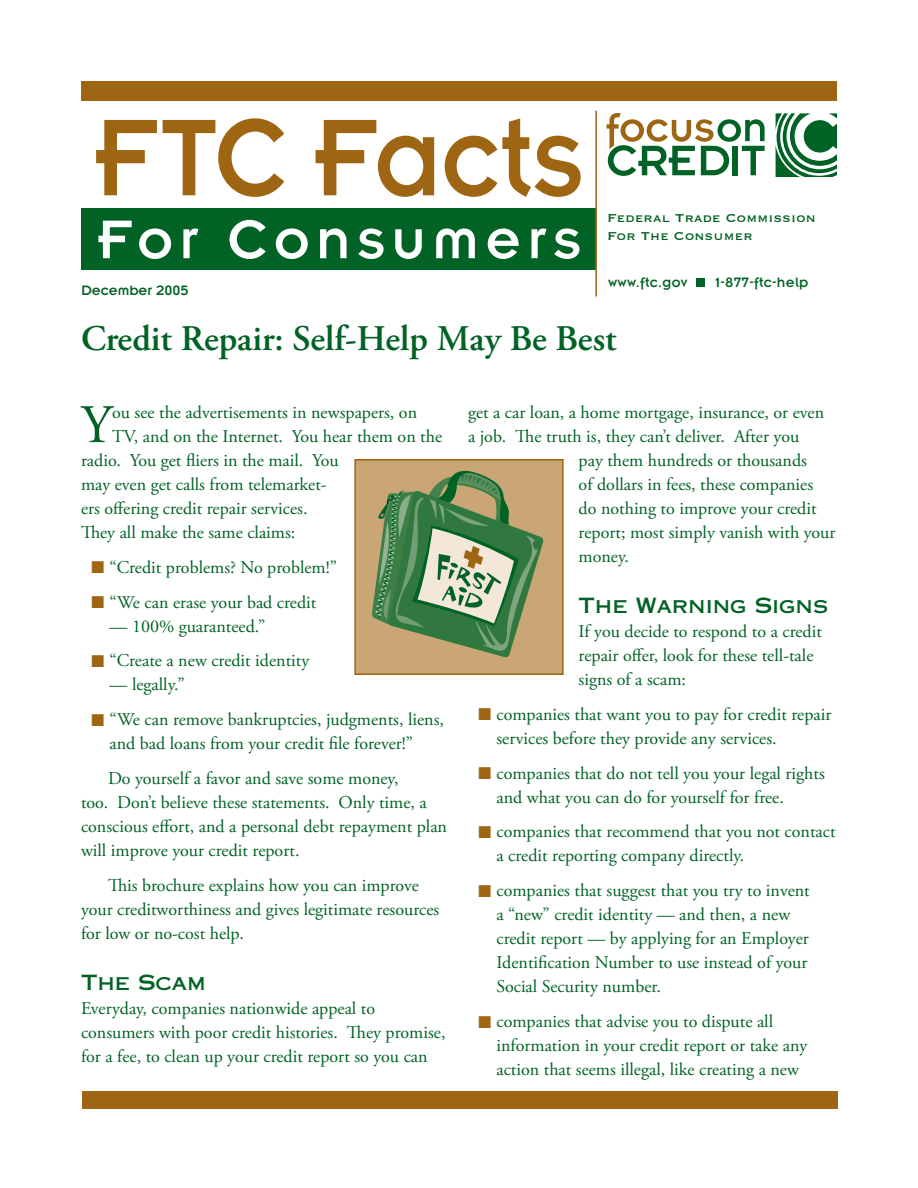
<style>
.page{position:relative;width:918px;height:1188px;background:#fff}
.page>*{position:absolute;margin:0;border:0;box-sizing:border-box;transform-origin:0 0}
.t1{font:120px "Insignia";color:#9e6512;scale:.91 1}
.t2{font:59.85px "Insignia";letter-spacing:.11em;color:#fff}
.Body1_DropCap{font:54.15px "Adobe Garamond Pro";color:#006224}
.Title1{font:600 36px "Adobe Garamond Pro";color:#006224}
.Head1{font:21px "Copperplate Gothic Std 31 AB";color:#006224}
.Bullet_1{font:18px/24px "Adobe Garamond Pro";color:#006224}
.Body1{font:18px/24px "Adobe Garamond Pro";color:#006224}
.Body{font:18px/24px "Adobe Garamond Pro";color:#006224}
.Body1_DropCap-2{font:18px "Adobe Garamond Pro";color:#006224}
.t3{font:15px/18px "Copperplate";letter-spacing:.02em;color:#006224}
.t4{font:15px "Insignia";letter-spacing:.02em;color:#006224}
.Date{font:15px "Insignia LT Std";color:#006224}
.s1{color:#9e6512}
</style>
<div class="page">
<div style="left:355px;top:460px;width:208px;height:214px;background:#caa676"></div>
<svg style="left:372px;top:470px;width:172px;height:188px"></svg>
<div style="left:354px;top:459px;width:210px;height:216px;border:2px solid #9e6512"></div>
<div style="left:775px;top:115px;width:62px;height:64px;background:linear-gradient(to right,#f2f6f3,#f6f9f6)"></div>
<svg style="left:776px;top:113px;width:61px;height:64px"></svg>
<svg style="left:607px;top:113px;width:158px;height:63px"></svg>
<div style="left:81px;top:81px;width:756px;height:19px;background:#9e6512"></div>
<div style="left:81px;top:208px;width:515px;height:61px;background:#006224"></div>
<div style="left:697px;top:278px;width:8px;height:8px;background:#006224"></div>
<hr style="left:595px;top:111px;width:2px;height:186px;background:#9e6512">
<div style="left:82px;top:1091px;width:756px;height:17px;background:#9e6512"></div>
<p class="t1" style="left:94px;top:96px;width:538px">FTC Facts</p>
<p class="t2" style="left:98px;top:209px;width:485px">For Consumers</p>
<p class="t3" style="left:607px;top:208px;width:210px">Federal Trade Commission<br>For The Consumer</p>
<p class="t4" style="left:608px;top:275px;width:81px">www.ftc.gov</p>
<p class="t4" style="left:715px;top:275px;width:95px">1-877-ftc-help</p>
<p class="Date" style="left:81px;top:283px;width:109px">December 2005</p>
<p class="Title1" style="left:81px;top:318px;width:537px">Credit Repair: Self-Help May Be Best</p>
<p class="Body1_DropCap" style="left:81px;top:392px;width:33px">Y</p>
<p class="Body1_DropCap-2" style="left:112px;top:402px;width:307px">ou see the advertisements in newspapers, on</p>
<p class="Body1_DropCap-2" style="left:112px;top:426px;width:332px">TV, and on the Internet. You hear them on the</p>
<p class="Body1_DropCap-2" style="left:81px;top:450px;width:259px">radio. You get fliers in the mail. You</p>
<p class="Body1_DropCap-2" style="left:81px;top:474px;width:247px">may even get calls from telemarket-</p>
<p class="Body1_DropCap-2" style="left:81px;top:498px;width:228px">ers offering credit repair services.</p>
<p class="Body1_DropCap-2" style="left:81px;top:522px;width:216px">They all make the same claims:</p>
<p class="Bullet_1" style="left:92px;top:556px;width:247px"><span class="s1">■</span> “Credit problems? No problem!”</p>
<p class="Bullet_1" style="left:92px;top:591px;width:226px"><span class="s1">■</span> “We can erase your bad credit</p>
<p class="Bullet_1" style="left:110px;top:615px;width:158px">— 100% guaranteed.”</p>
<p class="Bullet_1" style="left:92px;top:649px;width:219px"><span class="s1">■</span> “Create a new credit identity</p>
<p class="Bullet_1" style="left:110px;top:673px;width:77px">— legally.”</p>
<p class="Bullet_1" style="left:110px;top:708px;width:336px;text-indent:-18px"><span class="s1">■</span> “We can remove bankruptcies, judgments, liens, and bad loans from your credit file forever!”</p>
<p class="Body" style="left:81px;top:767px;width:368px;text-indent:27px">Do yourself a favor and save some money,<br>too. Don’t believe these statements. Only time, a conscious effort, and a personal debt repayment plan will improve your credit report.</p>
<p class="Body" style="left:81px;top:874px;width:360px;text-indent:27px">This brochure explains how you can improve your creditworthiness and gives legitimate resources for low or no-cost help.</p>
<p class="Head1" style="left:81px;top:970px;width:126px">The Scam</p>
<p class="Body1" style="left:81px;top:997px;width:366px">Everyday, companies nationwide appeal to consumers with poor credit histories. They promise, for a fee, to clean up your credit report so you can</p>
<p class="Body1" style="left:468px;top:401px;width:358px">get a car loan, a home mortgage, insurance, or even</p>
<p class="Body1" style="left:468px;top:425px;width:333px">a job. The truth is, they can’t deliver. After you</p>
<p class="Body1" style="left:579px;top:449px;width:230px">pay them hundreds or thousands</p>
<p class="Body1" style="left:579px;top:473px;width:236px">of dollars in fees, these companies</p>
<p class="Body1" style="left:579px;top:497px;width:239px">do nothing to improve your credit</p>
<p class="Body1" style="left:579px;top:521px;width:258px">report; most simply vanish with your</p>
<p class="Body1" style="left:579px;top:545px;width:52px">money.</p>
<p class="Head1" style="left:579px;top:593px;width:251px">The Warning Signs</p>
<p class="Body1" style="left:579px;top:620px;width:245px">If you decide to respond to a credit repair offer, look for these tell-tale signs of a scam:</p>
<p class="Bullet_1" style="left:496px;top:703px;width:336px;text-indent:-18px"><span class="s1">■</span> companies that want you to pay for credit repair services before they provide any services.</p>
<p class="Bullet_1" style="left:496px;top:762px;width:330px;text-indent:-18px"><span class="s1">■</span> companies that do not tell you your legal rights and what you can do for yourself for free.</p>
<p class="Bullet_1" style="left:496px;top:820px;width:341px;text-indent:-18px"><span class="s1">■</span> companies that recommend that you not contact a credit reporting company directly.</p>
<p class="Bullet_1" style="left:496px;top:879px;width:315px;text-indent:-18px"><span class="s1">■</span> companies that suggest that you try to invent a “new” credit identity — and then, a new credit report — by applying for an Employer Identification Number to use instead of your Social Security number.</p>
<p class="Bullet_1" style="left:496px;top:1010px;width:312px;text-indent:-18px"><span class="s1">■</span> companies that advise you to dispute all information in your credit report or take any action that seems illegal, like creating a new</p>
</div>
